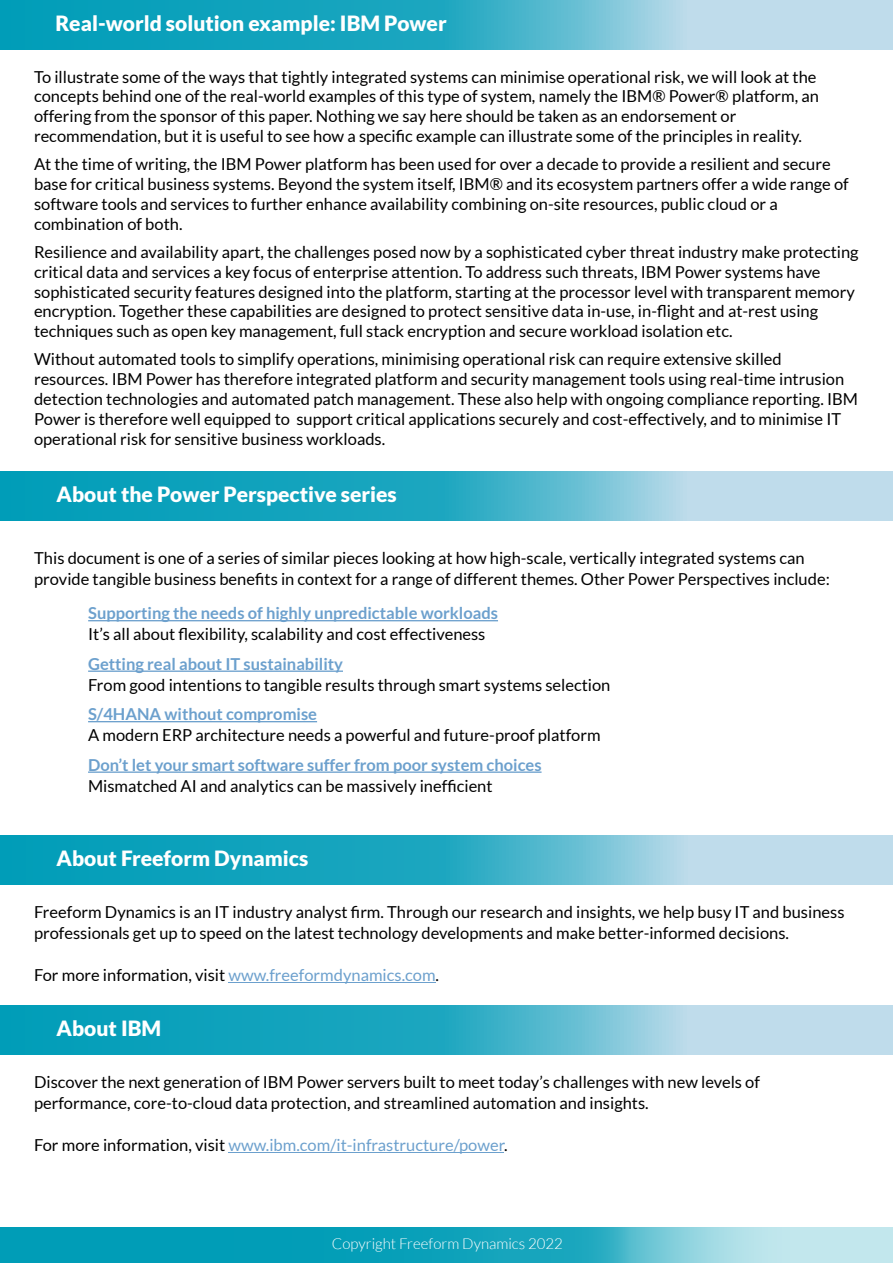
<style>
.page{position:relative;width:893px;height:1263px;background:#fff}
.page>*{position:absolute;margin:0;border:0;box-sizing:border-box;transform-origin:0 0}
.t1{font:900 21px "Lato";color:#fff}
.t2{font:16.5px/19.8px "Lato";color:#000}
.t3{font:700 16.5px "Lato";color:#6ca0cd}
.t4{font:16.5px "Lato";color:#6ca0cd}
.t5{font:300 15px "Lato";color:#fff}
.s1{color:#6ca0cd}
.s2{color:#000}
</style>
<div class="page">
<svg style="left:0;top:471px;width:893px;height:49px;background:#4fb7cd"></svg>
<svg style="left:0;top:0;width:893px;height:49px;background:#4fb7cd"></svg>
<svg style="left:1px;top:835px;width:892px;height:50px;background:#4eb7cd"></svg>
<svg style="left:0;top:1005px;width:893px;height:50px;background:#4fb7cd"></svg>
<hr style="left:228px;top:982px;width:208px;height:1px;background:#6ca0cd">
<hr style="left:228px;top:1152px;width:276px;height:1px;background:#6ca0cd">
<img style="left:0;top:1227px;width:892px;height:36px">
<hr style="left:88px;top:620px;width:410px;height:1px;background:#6ca0cd">
<hr style="left:88px;top:670px;width:255px;height:2px;background:#6ca0cd">
<hr style="left:88px;top:721px;width:229px;height:1px;background:#6ca0cd">
<hr style="left:88px;top:771px;width:454px;height:2px;background:#6ca0cd">
<p class="t1" style="left:55px;top:14px;width:393px">Real-world solution example: IBM Power</p>
<p class="t2" style="left:34px;top:68px;width:786px">To illustrate some of the ways that tightly integrated systems can minimise operational risk, we will look at the concepts behind one of the real-world examples of this type of system, namely the IBM® Power® platform, an offering from the sponsor of this paper. Nothing we say here should be taken as an endorsement or recommendation, but it is useful to see how a specific example can illustrate some of the principles in reality.</p>
<p class="t2" style="left:34px;top:155px;width:816px">At the time of writing, the IBM Power platform has been used for over a decade to provide a resilient and secure base for critical business systems. Beyond the system itself, IBM® and its ecosystem partners offer a wide range of software tools and services to further enhance availability combining on-site resources, public cloud or a combination of both.</p>
<p class="t2" style="left:34px;top:243px;width:826px">Resilience and availability apart, the challenges posed now by a sophisticated cyber threat industry make protecting critical data and services a key focus of enterprise attention. To address such threats, IBM Power systems have sophisticated security features designed into the platform, starting at the processor level with transparent memory encryption. Together these capabilities are designed to protect sensitive data in-use, in-flight and at-rest using techniques such as open key management, full stack encryption and secure workload isolation etc.</p>
<p class="t2" style="left:34px;top:350px;width:825px">Without automated tools to simplify operations, minimising operational risk can require extensive skilled resources. IBM Power has therefore integrated platform and security management tools using real-time intrusion detection technologies and automated patch management. These also help with ongoing compliance reporting. IBM Power is therefore well equipped to support critical applications securely and cost-effectively, and to minimise IT operational risk for sensitive business workloads.</p>
<p class="t1" style="left:57px;top:485px;width:342px">About the Power Perspective series</p>
<p class="t2" style="left:34px;top:549px;width:797px;line-height:21px">This document is one of a series of similar pieces looking at how high-scale, vertically integrated systems can provide tangible business benefits in context for a range of different themes. Other Power Perspectives include:</p>
<p class="t3" style="left:88px;top:606px;width:411px">Supporting the needs of highly unpredictable workloads</p>
<p class="t2" style="left:88px;top:625px;width:399px">It’s all about flexibility, scalability and cost effectiveness</p>
<p class="t3" style="left:88px;top:656px;width:256px">Getting real about IT sustainability</p>
<p class="t2" style="left:88px;top:676px;width:524px">From good intentions to tangible results through smart systems selection</p>
<p class="t3" style="left:88px;top:707px;width:231px">S/4HANA without compromise</p>
<p class="t2" style="left:88px;top:726px;width:514px">A modern ERP architecture needs a powerful and future-proof platform</p>
<p class="t3" style="left:88px;top:757px;width:455px">Don’t let your smart software suffer from poor system choices</p>
<p class="t2" style="left:88px;top:776px;width:406px">Mismatched AI and analytics can be massively inefficient</p>
<p class="t1" style="left:57px;top:849px;width:253px">About Freeform Dynamics</p>
<p class="t2" style="left:34px;top:902px;width:812px;line-height:21px">Freeform Dynamics is an IT industry analyst firm. Through our research and insights, we help busy IT and business professionals get up to speed on the latest technology developments and make better-informed decisions.</p>
<p class="t2" style="left:34px;top:966px;width:407px">For more information, visit <span class="s1">www.freeformdynamics.com</span>.</p>
<p class="t1" style="left:57px;top:1019px;width:106px">About IBM</p>
<p class="t2" style="left:34px;top:1072px;width:727px;line-height:21px">Discover the next generation of IBM Power servers built to meet today’s challenges with new levels of performance, core-to-cloud data protection, and streamlined automation and insights.</p>
<p class="t4" style="left:34px;top:1138px;width:475px"><span class="s2">For more information, visit</span> www.ibm.com/it-infrastructure/power<span class="s2">.</span></p>
<p class="t5" style="left:332px;top:1237px;width:233px">Copyright Freeform Dynamics 2022</p>
</div>
